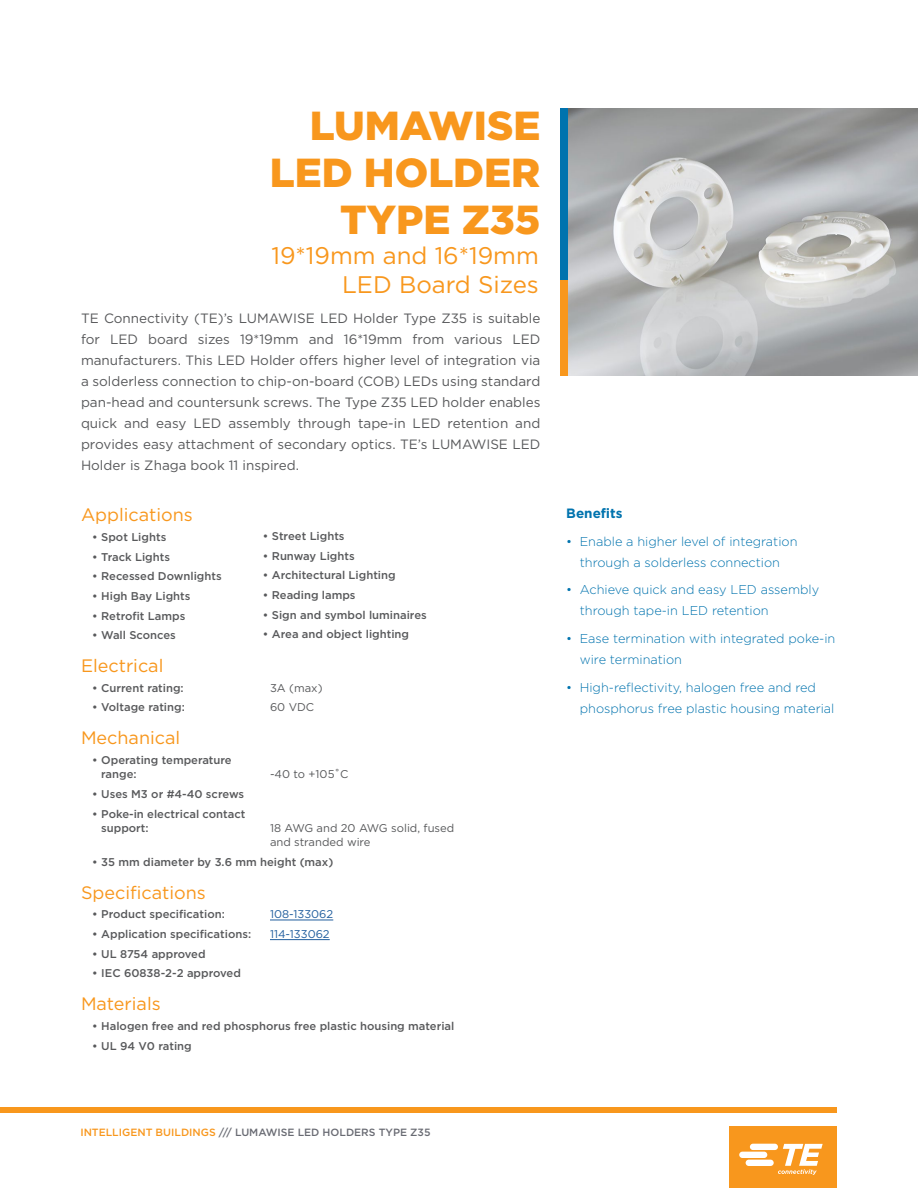
<style>
.page{position:relative;width:918px;height:1188px;background:#fff}
.page>*{position:absolute;margin:0;border:0;box-sizing:border-box;transform-origin:0 0}
.Orange_BODY_HEADINGS{font:900 40.5px "Gotham";color:#f8971d}
.PS_Tagline{font:24px/28.8px "Gotham";color:#f8971d;text-align:right}
.Orange_BODY_HEADINGS-2{font:18px "Gotham";color:#f8971d}
.TEXT_UNDER_BLUE_HEAD{font:13.5px/21px "Gotham";color:#58595b;text-align:justify}
.KEY_FEATURE__TITLE{font:700 13.5px "Gotham";color:#0073ae}
.t1{font:300 12.75px/21px "Gotham";color:#0073ae}
.t2{font:500 11.25px/14.2px "Gotham";color:#58595b}
.t3{font:11.25px/14.2px "Gotham";color:#58595b}
.t4{font:11.25px "Gotham";color:#215e9e}
.t5{font:500 10.5px "Gotham";color:#696b73}
.s1{font-weight:500}
.s2{color:#f8971d}
</style>
<div class="page">
<img style="left:568px;top:108px;width:350px;height:268px">
<div style="left:560px;top:280px;width:8px;height:96px;background:#f8971d"></div>
<div style="left:560px;top:108px;width:8px;height:172px;background:#0073ae"></div>
<div style="left:0;top:1107px;width:837px;height:6px;background:#f8971d"></div>
<div style="left:729px;top:1126px;width:108px;height:62px;background:#f8971d"></div>
<svg style="left:739px;top:1144px;width:84px;height:31px"></svg>
<hr style="left:270px;top:920px;width:63px;height:1px;background:#215e9e">
<hr style="left:270px;top:939px;width:60px;height:1px;background:#215e9e">
<p class="Orange_BODY_HEADINGS" style="left:310px;top:97px;width:232px">LUMAWISE</p>
<p class="Orange_BODY_HEADINGS" style="left:270px;top:145px;width:272px">LED HOLDER</p>
<p class="Orange_BODY_HEADINGS" style="left:340px;top:192px;width:202px">TYPE Z35</p>
<p class="PS_Tagline" style="left:271px;top:241px;width:269px">19*19mm and 16*19mm<br>LED Board Sizes</p>
<p class="TEXT_UNDER_BLUE_HEAD" style="left:81px;top:307px;width:461px">TE Connectivity (TE)’s LUMAWISE LED Holder Type Z35 is suitable for LED board sizes 19*19mm and 16*19mm from various LED manufacturers. This LED Holder offers higher level of integration via a solderless connection to chip-on-board (COB) LEDs using standard pan-head and countersunk screws. The Type Z35 LED holder enables quick and easy LED assembly through tape-in LED retention and provides easy attachment of secondary optics. TE’s LUMAWISE LED Holder is Zhaga book 11 inspired.</p>
<p class="Orange_BODY_HEADINGS-2" style="left:81px;top:504px;width:113px">Applications</p>
<p class="t2" style="left:92px;top:530px;width:76px">• Spot Lights</p>
<p class="t2" style="left:92px;top:549px;width:79px">• Track Lights</p>
<p class="t2" style="left:92px;top:569px;width:131px">• Recessed Downlights</p>
<p class="t2" style="left:92px;top:589px;width:100px">• High Bay Lights</p>
<p class="t2" style="left:92px;top:608px;width:95px">• Retrofit Lamps</p>
<p class="t2" style="left:92px;top:628px;width:85px">• Wall Sconces</p>
<p class="t2" style="left:263px;top:529px;width:83px">• Street Lights</p>
<p class="t2" style="left:263px;top:548px;width:93px">• Runway Lights</p>
<p class="t2" style="left:263px;top:568px;width:134px">• Architectural Lighting</p>
<p class="t2" style="left:263px;top:588px;width:94px">• Reading lamps</p>
<p class="t2" style="left:263px;top:607px;width:165px">• Sign and symbol luminaires</p>
<p class="t2" style="left:263px;top:627px;width:148px">• Area and object lighting</p>
<p class="Orange_BODY_HEADINGS-2" style="left:81px;top:654px;width:84px">Electrical</p>
<p class="t2" style="left:92px;top:681px;width:93px">• Current rating:</p>
<p class="t3" style="left:270px;top:680px;width:54px">3A (max)</p>
<p class="t2" style="left:92px;top:700px;width:94px">• Voltage rating:</p>
<p class="t3" style="left:270px;top:700px;width:46px">60 VDC</p>
<p class="Orange_BODY_HEADINGS-2" style="left:81px;top:727px;width:101px">Mechanical</p>
<p class="t2" style="left:101px;top:753px;width:132px;text-indent:-9px">• Operating temperature range:</p>
<p class="t3" style="left:270px;top:767px;width:80px">-40 to +105<span class="s1">˚</span>C</p>
<p class="t2" style="left:92px;top:787px;width:153px">• Uses M3 or #4-40 screws</p>
<p class="t2" style="left:101px;top:806px;width:146px;text-indent:-9px">• Poke-in electrical contact support:</p>
<p class="t3" style="left:270px;top:821px;width:186px">18 AWG and 20 AWG solid, fused and stranded wire</p>
<p class="t2" style="left:92px;top:855px;width:243px">• 35 mm diameter by 3.6 mm height (max)</p>
<p class="Orange_BODY_HEADINGS-2" style="left:81px;top:881px;width:126px">Specifications</p>
<p class="t2" style="left:92px;top:907px;width:134px">• Product specification:</p>
<p class="t4" style="left:270px;top:907px;width:65px">108-133062</p>
<p class="t2" style="left:92px;top:927px;width:160px">• Application specifications:</p>
<p class="t4" style="left:270px;top:927px;width:61px">114-133062</p>
<p class="t2" style="left:92px;top:947px;width:115px">• UL 8754 approved</p>
<p class="t2" style="left:92px;top:966px;width:150px">• IEC 60838-2-2 approved</p>
<p class="Orange_BODY_HEADINGS-2" style="left:81px;top:993px;width:81px">Materials</p>
<p class="t2" style="left:92px;top:1019px;width:364px">• Halogen free and red phosphorus free plastic housing material</p>
<p class="t2" style="left:92px;top:1039px;width:101px">• UL 94 V0 rating</p>
<p class="KEY_FEATURE__TITLE" style="left:566px;top:504px;width:58px">Benefits</p>
<p class="t1" style="left:566px;top:530px;width:233px;text-align:center">• Enable a higher level of integration through a solderless connection</p>
<p class="t1" style="left:580px;top:579px;width:241px;text-indent:-14px">• Achieve quick and easy LED assembly through tape-in LED retention</p>
<p class="t1" style="left:580px;top:628px;width:257px;text-indent:-14px">• Ease termination with integrated poke-in wire termination</p>
<p class="t1" style="left:580px;top:676px;width:256px;text-indent:-14px">• High-reflectivity, halogen free and red phosphorus free plastic housing material</p>
<p class="t5" style="left:80px;top:1126px;width:352px"><span class="s2">INTELLIGENT BUILDINGS</span> /// LUMAWISE LED HOLDERS TYPE Z35</p>
</div>
